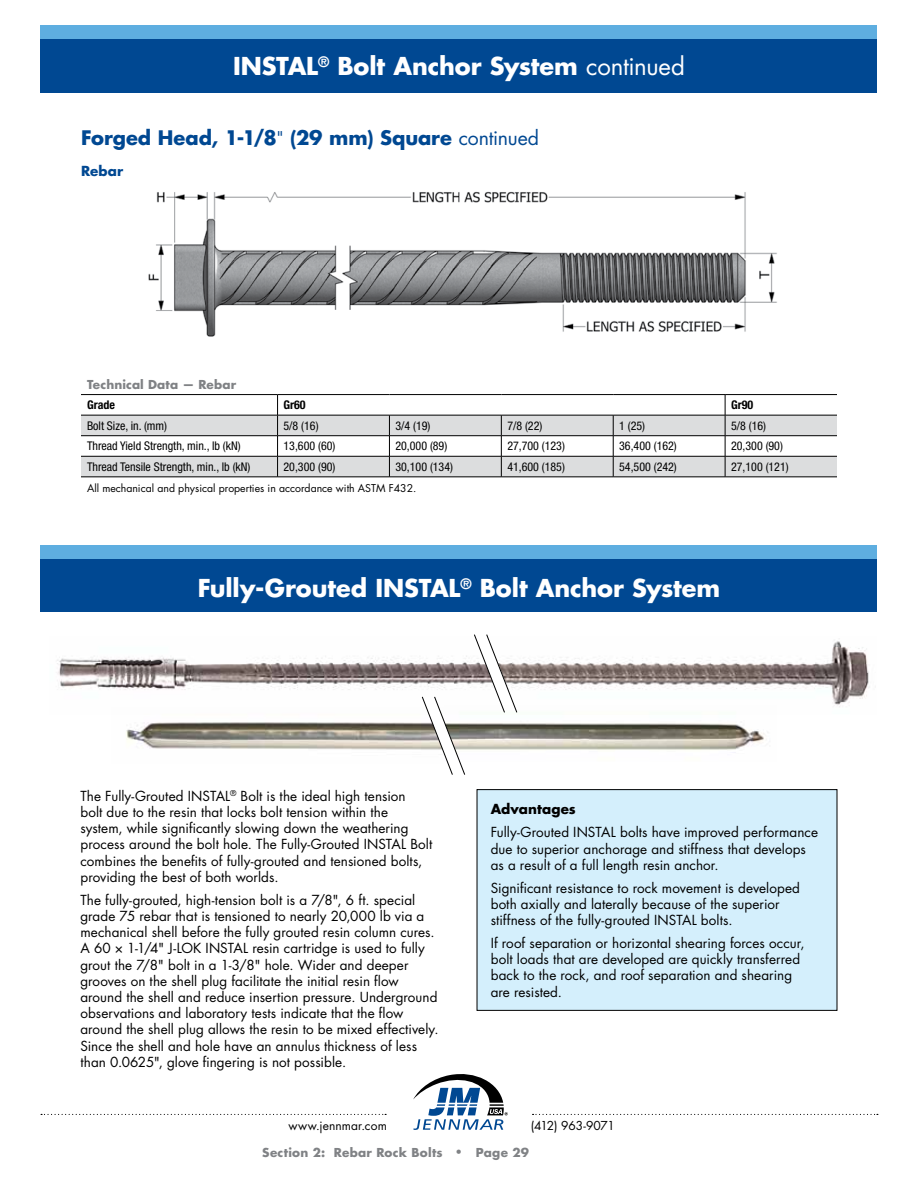
<style>
.page{position:relative;width:918px;height:1188px;background:#fff}
.page>*{position:absolute;margin:0;border:0;box-sizing:border-box;transform-origin:0 0}
.t1{font:700 24px "Futura Std";letter-spacing:-.005em;color:#fff}
.t2{font:700 19.5px "Futura Std";letter-spacing:-.005em;color:#004892}
.t3{font:13.5px/16.2px "Futura Std";letter-spacing:.005em;color:#000}
.t4{font:700 13.5px "Futura Std";letter-spacing:.005em;color:#000}
.t5{font:700 13.5px "Futura Std";letter-spacing:.005em;color:#004892}
.t6{font:condensed 12px "Helvetica Neue LT Std";color:#000}
.t7{font:700 12px "Futura Std";letter-spacing:.015em;color:#808285}
.t8{font:12px "Futura Std";letter-spacing:.005em;color:#000}
.t9{font:12px "Futura Std";letter-spacing:-.03em;color:#000}
.t10{font:700 condensed 12px "Helvetica Neue LT Std";color:#000}
.t11{font:10.5px "Futura Std";color:#000}
.s1{font-weight:400}
.s2{font-family:"Helvetica Neue LT Std";font-weight:300}
.s3{font-family:"Helvetica Neue LT Std";font-weight:400}
</style>
<div class="page">
<div style="left:40px;top:25px;width:838px;height:68px;background:#004892"></div>
<svg style="left:413px;top:1074px;width:95px;height:56px"></svg>
<svg style="left:41px;top:1114px;width:345px;height:1px"></svg>
<svg style="left:533px;top:1114px;width:345px;height:1px"></svg>
<div style="left:40px;top:25px;width:838px;height:14px;background:#5eaee0"></div>
<div style="left:40px;top:559px;width:837px;height:53px;background:#004892"></div>
<div style="left:40px;top:545px;width:837px;height:14px;background:#5eaee0"></div>
<svg style="left:81px;top:416px;width:756px;height:61px;fill:#dcddde"></svg>
<hr style="left:81px;top:394px;width:197px;height:1px;background:#000">
<hr style="left:278px;top:394px;width:111px;height:1px;background:#000">
<hr style="left:389px;top:394px;width:112px;height:1px;background:#000">
<hr style="left:501px;top:394px;width:112px;height:1px;background:#000">
<hr style="left:613px;top:394px;width:112px;height:1px;background:#000">
<hr style="left:725px;top:394px;width:112px;height:1px;background:#000">
<hr style="left:81px;top:415px;width:197px;height:1px;background:#000">
<hr style="left:278px;top:415px;width:111px;height:1px;background:#000">
<hr style="left:389px;top:415px;width:112px;height:1px;background:#000">
<hr style="left:501px;top:415px;width:112px;height:1px;background:#000">
<hr style="left:613px;top:415px;width:112px;height:1px;background:#000">
<hr style="left:725px;top:415px;width:112px;height:1px;background:#000">
<hr style="left:81px;top:435px;width:197px;height:1px;background:#000">
<hr style="left:278px;top:435px;width:111px;height:1px;background:#000">
<hr style="left:389px;top:435px;width:112px;height:1px;background:#000">
<hr style="left:501px;top:435px;width:112px;height:1px;background:#000">
<hr style="left:613px;top:435px;width:112px;height:1px;background:#000">
<hr style="left:725px;top:435px;width:112px;height:1px;background:#000">
<hr style="left:81px;top:456px;width:197px;height:1px;background:#000">
<hr style="left:278px;top:456px;width:111px;height:1px;background:#000">
<svg style="left:277px;top:395px;width:1px;height:82px"></svg>
<hr style="left:389px;top:456px;width:112px;height:1px;background:#000">
<svg style="left:389px;top:415px;width:1px;height:62px"></svg>
<hr style="left:501px;top:456px;width:112px;height:1px;background:#000">
<svg style="left:501px;top:415px;width:1px;height:62px"></svg>
<hr style="left:613px;top:456px;width:112px;height:1px;background:#000">
<svg style="left:613px;top:415px;width:1px;height:62px"></svg>
<hr style="left:725px;top:456px;width:112px;height:1px;background:#000">
<svg style="left:725px;top:395px;width:1px;height:82px"></svg>
<hr style="left:81px;top:477px;width:197px;height:1px;background:#000">
<hr style="left:278px;top:477px;width:111px;height:1px;background:#000">
<hr style="left:389px;top:477px;width:112px;height:1px;background:#000">
<hr style="left:501px;top:477px;width:112px;height:1px;background:#000">
<hr style="left:613px;top:477px;width:112px;height:1px;background:#000">
<hr style="left:725px;top:477px;width:112px;height:1px;background:#000">
<img style="left:148px;top:191px;width:629px;height:146px">
<div style="left:477px;top:790px;width:360px;height:220px;background:#d4effc"></div>
<div style="left:477px;top:789px;width:360px;height:222px;border:1px solid #000"></div>
<img style="left:57px;top:656px;width:416px;height:34px">
<img style="left:518px;top:641px;width:352px;height:66px">
<svg style="left:473px;top:634px;width:45px;height:72px"></svg>
<img style="left:466px;top:706px;width:310px;height:47px">
<img style="left:126px;top:722px;width:295px;height:28px">
<svg style="left:421px;top:696px;width:45px;height:79px"></svg>
<h1 class="t1" style="left:233px;top:50px;width:453px">INSTAL<sup>®</sup> Bolt Anchor System <span class="s1">continued</span></h1>
<h2 class="t2" style="left:81px;top:124px;width:460px">Forged Head, 1-1/8<span class="s2">"</span> (29 mm) Square <span class="s1">continued</span></h2>
<p class="t5" style="left:81px;top:162px;width:44px">Rebar</p>
<p class="t7" style="left:87px;top:376px;width:151px">Technical Data — Rebar</p>
<p class="t10" style="left:87px;top:398px;width:29px">Grade</p>
<p class="t10" style="left:284px;top:398px;width:24px">Gr60</p>
<p class="t10" style="left:731px;top:398px;width:24px">Gr90</p>
<p class="t6" style="left:87px;top:419px;width:82px">Bolt Size, in. (mm)</p>
<p class="t6" style="left:284px;top:419px;width:37px">5/8 (16)</p>
<p class="t6" style="left:395px;top:419px;width:37px">3/4 (19)</p>
<p class="t6" style="left:507px;top:419px;width:37px">7/8 (22)</p>
<p class="t6" style="left:619px;top:419px;width:27px">1 (25)</p>
<p class="t6" style="left:731px;top:419px;width:37px">5/8 (16)</p>
<p class="t6" style="left:87px;top:439px;width:155px">Thread Yield Strength, min., lb (kN)</p>
<p class="t6" style="left:284px;top:439px;width:53px">13,600 (60)</p>
<p class="t6" style="left:395px;top:439px;width:53px">20,000 (89)</p>
<p class="t6" style="left:507px;top:439px;width:59px">27,700 (123)</p>
<p class="t6" style="left:619px;top:439px;width:59px">36,400 (162)</p>
<p class="t6" style="left:731px;top:439px;width:53px">20,300 (90)</p>
<p class="t6" style="left:87px;top:460px;width:165px">Thread Tensile Strength, min., lb (kN)</p>
<p class="t6" style="left:284px;top:460px;width:53px">20,300 (90)</p>
<p class="t6" style="left:395px;top:460px;width:59px">30,100 (134)</p>
<p class="t6" style="left:507px;top:460px;width:59px">41,600 (185)</p>
<p class="t6" style="left:619px;top:460px;width:59px">54,500 (242)</p>
<p class="t6" style="left:731px;top:460px;width:59px">27,100 (121)</p>
<p class="t11" style="left:87px;top:481px;width:331px">All mechanical and physical properties in accordance with ASTM F432.</p>
<h1 class="t1" style="left:198px;top:572px;width:524px">Fully-Grouted INSTAL<sup>®</sup> Bolt Anchor System</h1>
<p class="t3" style="left:80px;top:788px;width:353px">The Fully-Grouted INSTAL<sup>®</sup> Bolt is the ideal high tension<br>bolt due to the resin that locks bolt tension within the system, while significantly slowing down the weathering process around the bolt hole. The Fully-Grouted INSTAL Bolt combines the benefits of fully-grouted and tensioned bolts, providing the best of both worlds.</p>
<p class="t3" style="left:80px;top:892px;width:360px">The fully-grouted, high-tension bolt is a 7/8", 6 ft. special grade 75 rebar that is tensioned to nearly 20,000 lb via a mechanical shell before the fully grouted resin column cures.<br>A 60 × 1-1/4" J-LOK INSTAL resin cartridge is used to fully grout the 7/8" bolt in a 1-3/8" hole. Wider and deeper grooves on the shell plug facilitate the initial resin flow around the shell and reduce insertion pressure. Underground observations and laboratory tests indicate that the flow around the shell plug allows the resin to be mixed effectively.<br>Since the shell and hole have an annulus thickness of less than 0.0625", glove fingering is not possible.</p>
<p class="t4" style="left:491px;top:800px;width:87px">Advantages</p>
<p class="t3" style="left:491px;top:824px;width:329px">Fully-Grouted INSTAL bolts have improved performance due to superior anchorage and stiffness that develops as a result of a full length resin anchor.</p>
<p class="t3" style="left:491px;top:880px;width:311px">Significant resistance to rock movement is developed both axially and laterally because of the superior stiffness of the fully-grouted INSTAL bolts.</p>
<p class="t3" style="left:491px;top:935px;width:315px">If roof separation or horizontal shearing forces occur, bolt loads that are developed are quickly transferred back to the rock, and roof separation and shearing are resisted.</p>
<p class="t8" style="left:288px;top:1118px;width:100px">www.jennmar.com</p>
<p class="t9" style="left:531px;top:1118px;width:85px">(412) 963-9071</p>
<p class="t7" style="left:262px;top:1144px;width:268px">Section 2: Rebar Rock Bolts <span class="s3">•</span> Page 29</p>
</div>
